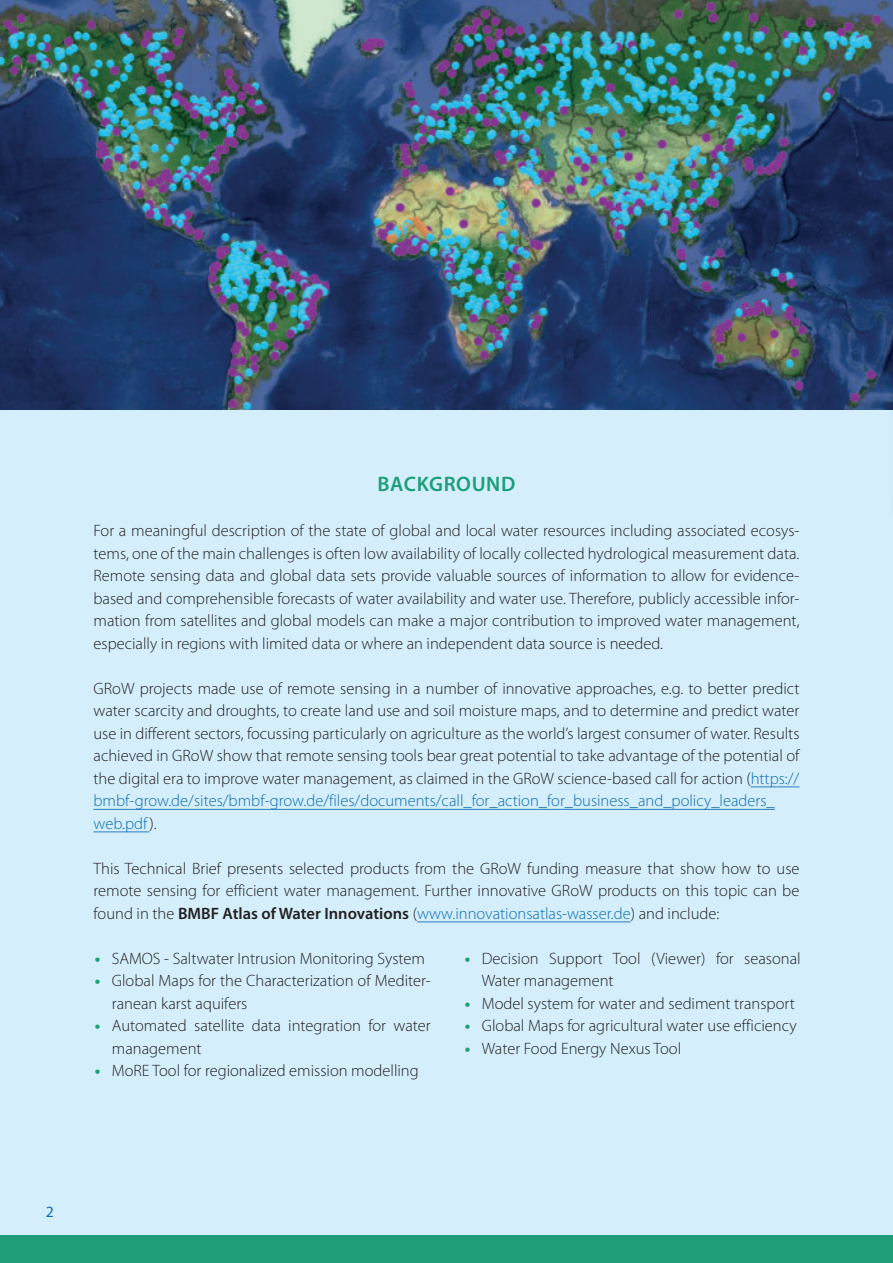
<style>
.page{position:relative;width:893px;height:1263px;background:#fff}
.page>*{position:absolute;margin:0;border:0;box-sizing:border-box;transform-origin:0 0}
.t1{font:600 21px "Myriad Pro";letter-spacing:.03em;color:#1d9e79}
.t2{font:300 16.5px/22.5px "Myriad Pro";color:#231f20}
.t3{font:15.75px "Myriad Pro";color:#0e6db8}
.s1{color:#0e6db8}
.s2{font-weight:600}
.s3{font-weight:700;color:#1d9e79}
</style>
<div class="page">
<div style="left:0;top:393px;width:893px;height:843px;background:#d4effb"></div>
<hr style="left:751px;top:786px;width:48px;height:1px;background:#307bbf">
<hr style="left:94px;top:809px;width:681px;height:1px;background:#307bbf">
<hr style="left:94px;top:831px;width:55px;height:1px;background:#307bbf">
<hr style="left:417px;top:921px;width:214px;height:1px;background:#307bbf">
<img style="left:0;top:0;width:887px;height:410px">
<div style="left:887px;top:0;width:6px;height:529px;background:#231f20;opacity:.25"></div>
<div style="left:0;top:1235px;width:893px;height:28px;background:#1d9e79"></div>
<p class="t1" style="left:377px;top:476px;width:139px">BACKGROUND</p>
<p class="t2" style="left:94px;top:520px;width:707px;text-align:justify">For a meaningful description of the state of global and local water resources including associated ecosys&shy;tems, one of the main challenges is often low availability of locally collected hydrological measurement data.<br>Remote sensing data and global data sets provide valuable sources of information to allow for evidence&shy;based and comprehensible forecasts of water availability and water use. Therefore, publicly accessible infor&shy;mation from satellites and global models can make a major contribution to improved water management, especially in regions with limited data or where an independent data source is needed.</p>
<p class="t2" style="left:94px;top:677px;width:707px">GRoW projects made use of remote sensing in a number of innovative approaches, e.g. to better predict water scarcity and droughts, to create land use and soil moisture maps, and to determine and predict water use in different sectors, focussing particularly on agriculture as the world’s largest consumer of water. Results achieved in GRoW show that remote sensing tools bear great potential to take advantage of the potential of the digital era to improve water management, as claimed in the GRoW science-based call for action (<span class="s1">https:// bmbf-grow.de/sites/bmbf-grow.de/files/documents/call_for_action_for_business_and_policy_leaders_ web.pdf</span>).</p>
<p class="t2" style="left:94px;top:857px;width:707px;text-align:justify">This Technical Brief presents selected products from the GRoW funding measure that show how to use remote sensing for efficient water management. Further innovative GRoW products on this topic can be found in the <span class="s2">BMBF Atlas of Water Innovations</span> (<span class="s1">www.innovationsatlas-wasser.de</span>) and include:</p>
<p class="t2" style="left:95px;top:947px;width:332px"><span class="s3">•</span> SAMOS - Saltwater Intrusion Monitoring System</p>
<p class="t2" style="left:112px;top:970px;width:320px;text-indent:-17px"><span class="s3">•</span> Global Maps for the Characterization of Mediter&shy;ranean karst aquifers</p>
<p class="t2" style="left:112px;top:1015px;width:320px;text-indent:-17px"><span class="s3">•</span> Automated satellite data integration for water management</p>
<p class="t2" style="left:95px;top:1060px;width:325px"><span class="s3">•</span> MoRE Tool for regionalized emission modelling</p>
<p class="t2" style="left:482px;top:947px;width:320px;text-indent:-17px"><span class="s3">•</span> Decision Support Tool (Viewer) for seasonal<br>Water management</p>
<p class="t2" style="left:465px;top:992px;width:332px"><span class="s3">•</span> Model system for water and sediment transport</p>
<p class="t2" style="left:465px;top:1015px;width:333px"><span class="s3">•</span> Global Maps for agricultural water use efficiency</p>
<p class="t2" style="left:465px;top:1037px;width:218px"><span class="s3">•</span> Water Food Energy Nexus Tool</p>
<p class="t3" style="left:46px;top:1206px;width:10px">2</p>
</div>
